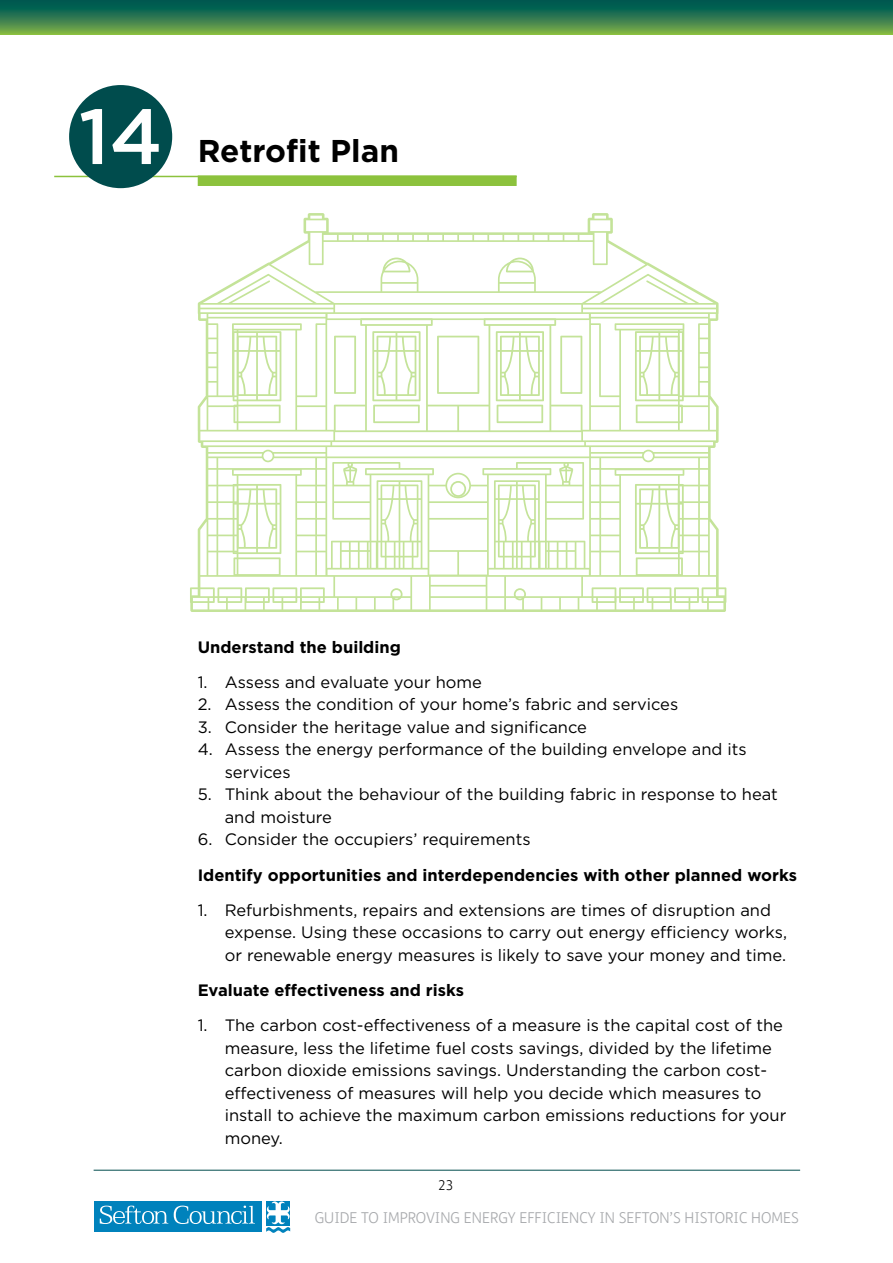
<style>
.page{position:relative;width:893px;height:1263px;background:#fff}
.page>*{position:absolute;margin:0;border:0;box-sizing:border-box;transform-origin:0 0}
.t1{font:500 78px "Gotham";color:#fff}
.t2{font:700 31.5px "Gotham";color:#000}
.t3{font:16.5px/22.5px "Gotham";color:#000}
.t4{font:700 16.5px "Gotham";color:#000}
.t5{font:300 15px "FS Me";color:#a7a9ac}
.t6{font:300 13.5px "FS Me";color:#000}
</style>
<div class="page">
<div style="left:0;top:0;width:893px;height:34px;background:linear-gradient(to bottom,#004b55,#77a949)"></div>
<hr style="left:94px;top:1170px;width:706px;height:1px;background:#004c4d">
<div style="left:94px;top:1201px;width:167px;height:30px;background:#0082bc"></div>
<svg style="left:100px;top:1205px;width:68px;height:19px"></svg>
<svg style="left:174px;top:1205px;width:81px;height:19px"></svg>
<svg style="left:266px;top:1201px;width:24px;height:32px"></svg>
<hr style="left:54px;top:176px;width:463px;height:1px;background:#8cc23d">
<div style="left:198px;top:175px;width:319px;height:11px;background:#8cc23d"></div>
<div style="left:69px;top:85px;width:103px;height:103px;background:#004c4d;border-radius:50%"></div>
<svg style="left:190px;top:213px;width:536px;height:399px"></svg>
<svg style="left:233px;top:331px;width:48px;height:92px"></svg>
<svg style="left:233px;top:484px;width:48px;height:92px"></svg>
<svg style="left:635px;top:331px;width:49px;height:92px"></svg>
<svg style="left:635px;top:484px;width:49px;height:92px"></svg>
<svg style="left:382px;top:258px;width:28px;height:14px"></svg>
<svg style="left:506px;top:258px;width:28px;height:14px"></svg>
<svg style="left:450px;top:481px;width:16px;height:16px"></svg>
<svg style="left:334px;top:318px;width:248px;height:114px"></svg>
<svg style="left:190px;top:587px;width:135px;height:16px"></svg>
<svg style="left:592px;top:587px;width:134px;height:16px"></svg>
<svg style="left:390px;top:588px;width:13px;height:12px"></svg>
<svg style="left:514px;top:588px;width:12px;height:12px"></svg>
<h1 class="t1" style="left:79px;top:85px;width:86px">14</h1>
<h2 class="t2" style="left:198px;top:130px;width:203px">Retrofit Plan</h2>
<p class="t4" style="left:198px;top:636px;width:205px">Understand the building</p>
<p class="t3" style="left:198px;top:670px;width:286px">1. Assess and evaluate your home</p>
<p class="t3" style="left:198px;top:693px;width:482px">2. Assess the condition of your home’s fabric and services</p>
<p class="t3" style="left:198px;top:715px;width:391px">3. Consider the heritage value and significance</p>
<p class="t3" style="left:225px;top:738px;width:523px;text-indent:-27px">4. Assess the energy performance of the building envelope and its services</p>
<p class="t3" style="left:225px;top:783px;width:555px;text-indent:-27px">5. Think about the behaviour of the building fabric in response to heat and moisture</p>
<p class="t3" style="left:198px;top:828px;width:334px">6. Consider the occupiers’ requirements</p>
<p class="t4" style="left:198px;top:864px;width:601px">Identify opportunities and interdependencies with other planned works</p>
<p class="t3" style="left:225px;top:898px;width:564px;text-indent:-27px">1. Refurbishments, repairs and extensions are times of disruption and expense. Using these occasions to carry out energy efficiency works, or renewable energy measures is likely to save your money and time.</p>
<p class="t4" style="left:198px;top:979px;width:268px">Evaluate effectiveness and risks</p>
<p class="t3" style="left:225px;top:1014px;width:563px;text-indent:-27px">1. The carbon cost-effectiveness of a measure is the capital cost of the measure, less the lifetime fuel costs savings, divided by the lifetime carbon dioxide emissions savings. Understanding the carbon cost&shy;effectiveness of measures will help you decide which measures to install to achieve the maximum carbon emissions reductions for your money.</p>
<p class="t6" style="left:438px;top:1176px;width:17px">23</p>
<p class="t5" style="left:315px;top:1207px;width:486px">GUIDE TO IMPROVING ENERGY EFFICIENCY IN SEFTON’S HISTORIC HOMES</p>
</div>
